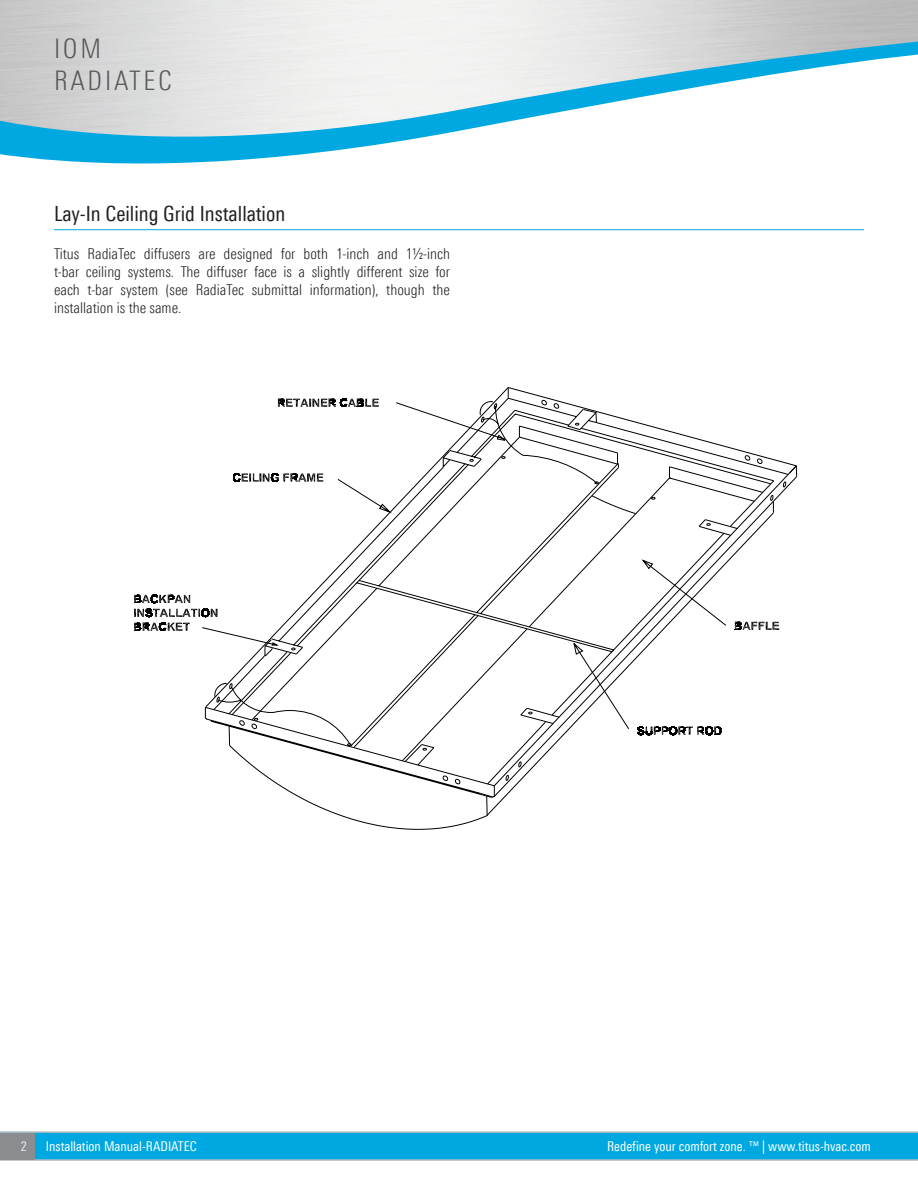
<style>
.page{position:relative;width:918px;height:1188px;background:#fff}
.page>*{position:absolute;margin:0;border:0;box-sizing:border-box;transform-origin:0 0}
.t1{font:300 condensed 27px/32.4px "LT Univers";letter-spacing:.1em;color:#57585a}
.t2{font:condensed 21px "LT Univers";color:#231f20}
.Body_Copy-Column{font:300 condensed 15px/18px "LT Univers";color:#231f20;text-align:justify}
.t3{font:condensed 13.5px "LT Univers";color:#fff}
.t4{font:condensed 13.5px "LT Univers";color:#e6e7e9}
</style>
<div class="page">
<svg style="left:0;top:1131px;width:918px;height:30px;background:#17abde"></svg>
<div style="left:0;top:1133px;width:35px;height:26px;background:#8a8c8f"></div>
<svg style="left:0;top:0;width:918px;height:164px"></svg>
<hr style="left:54px;top:229px;width:810px;height:1px;background:#00a8e2">
<svg style="left:598px;top:411px;width:199px;height:125px"></svg>
<svg style="left:735px;top:622px;width:44px;height:8px"></svg>
<svg style="left:134px;top:595px;width:420px;height:235px"></svg>
<svg style="left:277px;top:388px;width:283px;height:13px"></svg>
<svg style="left:214px;top:401px;width:384px;height:345px"></svg>
<svg style="left:573px;top:560px;width:154px;height:176px"></svg>
<h1 class="t1" style="left:54px;top:32px;width:119px">IOM<br>RADIATEC</h1>
<p class="t2" style="left:54px;top:201px;width:233px">Lay-In Ceiling Grid Installation</p>
<p class="Body_Copy-Column" style="left:54px;top:245px;width:398px">Titus RadiaTec diffusers are designed for both 1-inch and 1½-inch t-bar ceiling systems. The diffuser face is a slightly different size for each t-bar system (see RadiaTec submittal information), though the installation is the same.</p>
<p class="t4" style="left:21px;top:1138px;width:8px">2</p>
<p class="t3" style="left:46px;top:1138px;width:152px">Installation Manual-RADIATEC</p>
<p class="t3" style="left:607px;top:1138px;width:265px">Redefine your comfort zone. ™ | www.titus-hvac.com</p>
</div>
